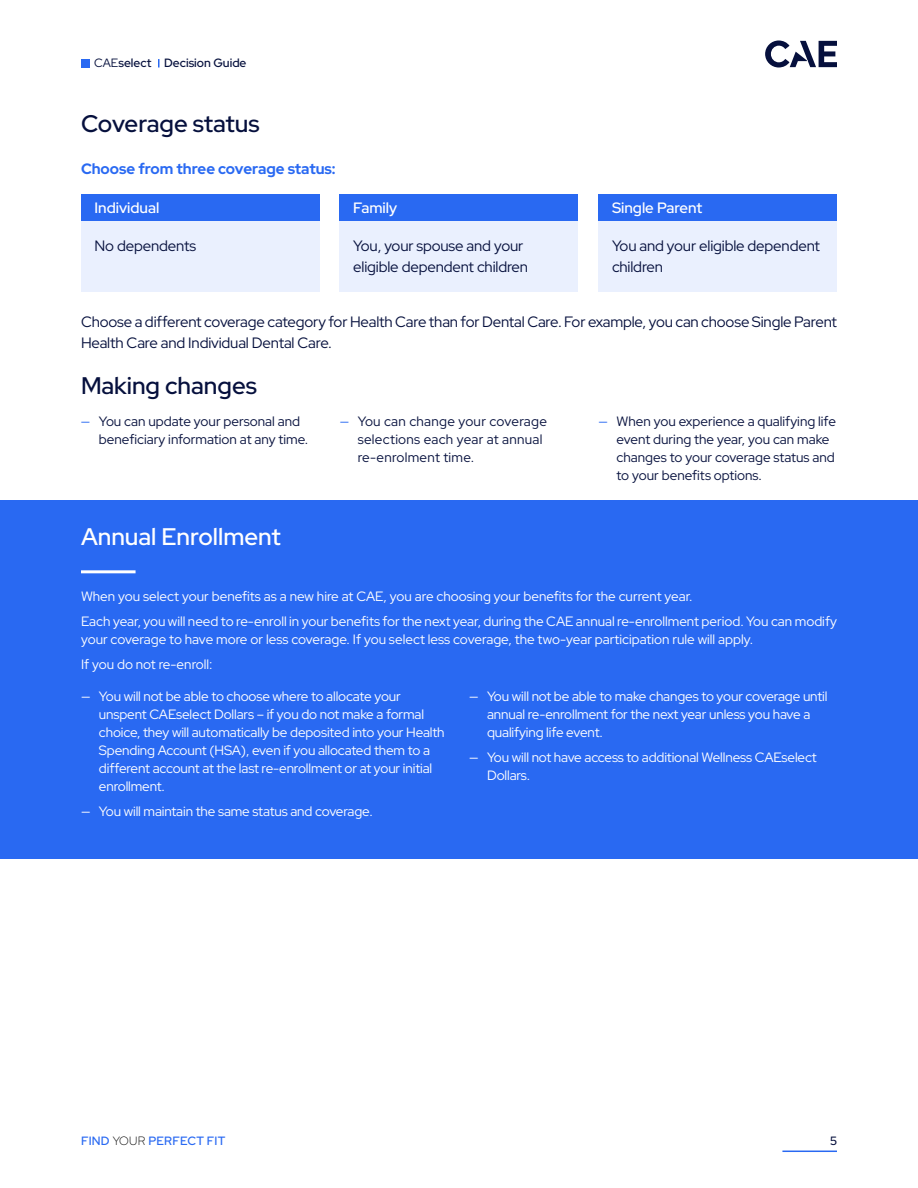
<style>
.page{position:relative;width:918px;height:1188px;background:#fff}
.page>*{position:absolute;margin:0;border:0;box-sizing:border-box;transform-origin:0 0}
.t1{font:600 24px "Red Hat Display";color:#06103d}
.t2{font:600 24px "Red Hat Display";color:#fff}
.t3{font:15px/21px "Red Hat Display";letter-spacing:-.01em;color:#06103d}
.t4{font:700 15px "Red Hat Display";color:#2969f2}
.t5{font:600 15px "Red Hat Display";color:#fff}
.t6{font:13.5px/18px "Red Hat Display";letter-spacing:-.01em;color:#fff}
.t7{font:13.5px/18px "Red Hat Display";color:#06103d}
.t8{font:13.5px/18px "Red Hat Display";letter-spacing:.02em;color:#06103d}
.t9{font:500 12px "Red Hat Display";color:#06103d}
.t10{font:600 12px "Red Hat Display";letter-spacing:.02em;color:#2969f2}
.s1{font-weight:400}
.s2{font-weight:600}
.s3{color:#2969f2}
.s4{font-weight:300;color:#000}
</style>
<div class="page">
<div style="left:81px;top:59px;width:8px;height:9px;background:#2969f2"></div>
<svg style="left:158px;top:59px;width:2px;height:9px"></svg>
<hr style="left:782px;top:1151px;width:55px;height:1px;background:#2969f2">
<div style="left:81px;top:221px;width:239px;height:71px;background:#eaf0fe"></div>
<div style="left:340px;top:221px;width:238px;height:71px;background:#eaf0fe"></div>
<div style="left:598px;top:221px;width:239px;height:71px;background:#eaf0fe"></div>
<div style="left:81px;top:194px;width:239px;height:27px;background:#2969f2"></div>
<div style="left:340px;top:194px;width:238px;height:27px;background:#2969f2"></div>
<div style="left:598px;top:194px;width:239px;height:27px;background:#2969f2"></div>
<div style="left:0;top:500px;width:918px;height:358px;background:#2969f2"></div>
<hr style="left:81px;top:570px;width:55px;height:3px;background:#fff">
<svg style="left:765px;top:41px;width:72px;height:27px"></svg>
<p class="t9" style="left:94px;top:55px;width:154px"><span class="s1">CAE</span><span class="s2">select</span> Decision Guide</p>
<h1 class="t1" style="left:81px;top:108px;width:180px">Coverage status</h1>
<p class="t4" style="left:81px;top:159px;width:256px">Choose from three coverage status:</p>
<p class="t5" style="left:94px;top:198px;width:66px">Individual</p>
<p class="t5" style="left:353px;top:198px;width:45px">Family</p>
<p class="t5" style="left:612px;top:198px;width:92px">Single Parent</p>
<p class="t3" style="left:94px;top:235px;width:103px">No dependents</p>
<p class="t3" style="left:353px;top:235px;width:176px">You, your spouse and your eligible dependent children</p>
<p class="t3" style="left:612px;top:235px;width:210px">You and your eligible dependent children</p>
<p class="t3" style="left:81px;top:311px;width:758px">Choose a different coverage category for Health Care than for Dental Care. For example, you can choose Single Parent<br>Health Care and Individual Dental Care.</p>
<h1 class="t1" style="left:81px;top:370px;width:178px">Making changes</h1>
<p class="t7" style="left:99px;top:411px;width:211px;text-indent:-18px"><span class="s3">—</span> You can update your personal and beneficiary information at any time.</p>
<p class="t8" style="left:358px;top:411px;width:191px;text-indent:-18px"><span class="s3">—</span> You can change your coverage selections each year at annual re-enrolment time.</p>
<p class="t7" style="left:616px;top:411px;width:221px;text-indent:-18px"><span class="s3">—</span> When you experience a qualifying life event during the year, you can make changes to your coverage status and to your benefits options.</p>
<h1 class="t2" style="left:81px;top:521px;width:201px">Annual Enrollment</h1>
<p class="t6" style="left:81px;top:584px;width:758px;line-height:24.8px">When you select your benefits as a new hire at CAE, you are choosing your benefits for the current year.<br>Each year, you will need to re-enroll in your benefits for the next year, during the CAE annual re-enrollment period. You can modify</p>
<p class="t6" style="left:81px;top:626px;width:674px;line-height:24.8px">your coverage to have more or less coverage. If you select less coverage, the two-year participation rule will apply.<br>If you do not re-enroll:</p>
<p class="t6" style="left:99px;top:687px;width:347px;text-indent:-18px">— You will not be able to choose where to allocate your unspent CAEselect Dollars – if you do not make a formal choice, they will automatically be deposited into your Health Spending Account (HSA), even if you allocated them to a different account at the last re-enrollment or at your initial enrollment.</p>
<p class="t6" style="left:81px;top:802px;width:293px">— You will maintain the same status and coverage.</p>
<p class="t6" style="left:487px;top:687px;width:342px;text-indent:-18px">— You will not be able to make changes to your coverage until annual re-enrollment for the next year unless you have a qualifying life event.</p>
<p class="t6" style="left:487px;top:748px;width:331px;text-indent:-18px">— You will not have access to additional Wellness CAEselect<br>Dollars.</p>
<p class="t10" style="left:81px;top:1133px;width:146px">FIND <span class="s4">YOUR</span> PERFECT FIT</p>
<p class="t9" style="left:830px;top:1133px;width:8px">5</p>
</div>
